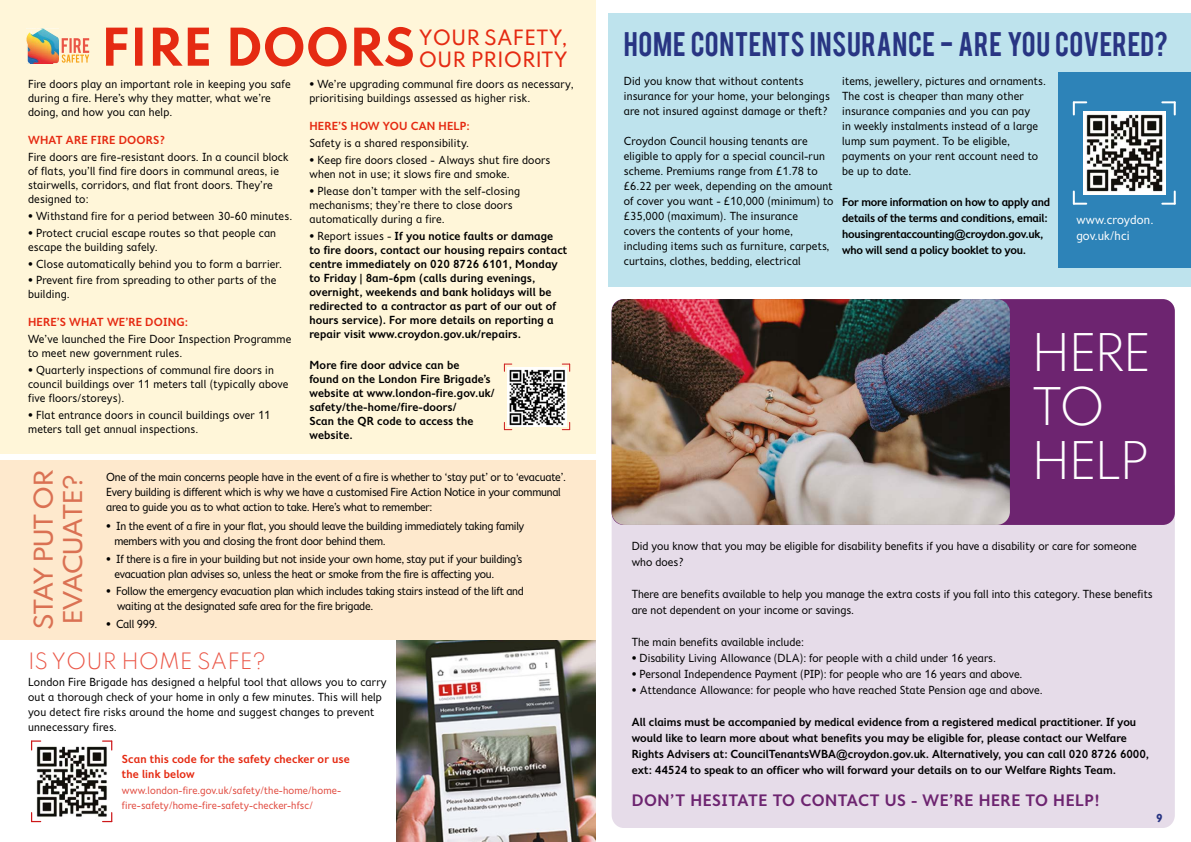
<style>
.page{position:relative;width:1191px;height:842px;background:#fff}
.page>*{position:absolute;margin:0;border:0;box-sizing:border-box;transform-origin:0 0}
.t1{font:300 46px/54px "Spartan";letter-spacing:-.07em;color:#fff}
.t2{font:26.8px "Bebas";letter-spacing:.02em;color:#283583}
.t3{font:500 23px/29px "Spartan";letter-spacing:-.06em;color:#da7153;scale:1.07 1}
.t4{font:300 20px "Spartan";color:#ea5546}
.t5{font:500 18.7px/22.4px "Spartan";color:#e52a12}
.t6{font:600 17px "Fiendstar";letter-spacing:.02em;color:#6d2470}
.t7{font:13px/16px "Fiendstar";color:#fff}
.t8{font:12px/15px "Fiendstar";letter-spacing:-.01em;color:#000}
.t9{font:600 12px/14px "Fiendstar";letter-spacing:-.01em;color:#000}
.t10{font:12px/15px "Fiendstar";letter-spacing:-.03em;color:#000}
.t11{font:600 12px/16px "Fiendstar";letter-spacing:-.03em;color:#000}
.t12{font:600 12px/15px "Fiendstar";color:#e52a12}
.t13{font:700 12px "Fiendstar";color:#283583}
.t14{font:11px/15px "Fiendstar";color:#e14a3f}
.s1{font-weight:400}
</style>
<div class="page">
<img style="left:397px;top:639px;width:198px;height:203px">
<div style="left:611px;top:516px;width:563px;height:312px;background:#e6dce9"></div>
<div style="left:611px;top:299px;width:563px;height:226px;background:#6d2470;border-radius:12px"></div>
<img style="left:611px;top:299px;width:399px;height:226px">
<div style="left:609px;top:13px;width:582px;height:273px;background:#bee3ed"></div>
<div style="left:1058px;top:73px;width:133px;height:195px;background:#2d83b8"></div>
<div style="left:0;top:0;width:595px;height:454px;background:#fff6d9"></div>
<div style="left:0;top:460px;width:595px;height:179px;background:#fee9cd"></div>
<svg style="left:26px;top:28px;width:63px;height:36px"></svg>
<svg style="left:106px;top:27px;width:307px;height:39px"></svg>
<img style="left:1083px;top:112px;width:82px;height:82px">
<svg style="left:1072px;top:101px;width:14px;height:14px"></svg>
<svg style="left:1162px;top:101px;width:13px;height:14px"></svg>
<svg style="left:1162px;top:191px;width:13px;height:14px"></svg>
<svg style="left:1072px;top:191px;width:14px;height:14px"></svg>
<img style="left:36px;top:746px;width:71px;height:71px">
<svg style="left:31px;top:740px;width:10px;height:10px"></svg>
<svg style="left:103px;top:740px;width:9px;height:10px"></svg>
<svg style="left:103px;top:813px;width:9px;height:9px"></svg>
<svg style="left:31px;top:813px;width:10px;height:9px"></svg>
<svg style="left:504px;top:364px;width:8px;height:7px"></svg>
<svg style="left:562px;top:364px;width:8px;height:7px"></svg>
<svg style="left:562px;top:422px;width:8px;height:8px"></svg>
<svg style="left:504px;top:422px;width:8px;height:8px"></svg>
<img style="left:508px;top:368px;width:58px;height:58px">
<p class="t8" style="left:28px;top:77px;width:264px;line-height:14px">Fire doors play an important role in keeping you safe during a fire. Here’s why they matter, what we’re doing, and how you can help.</p>
<p class="t12" style="left:28px;top:133px;width:138px">WHAT ARE FIRE DOORS?</p>
<p class="t8" style="left:28px;top:150px;width:262px;line-height:14px">Fire doors are fire-resistant doors. In a council block of flats, you’ll find fire doors in communal areas, ie stairwells, corridors, and flat front doors. They’re designed to:</p>
<p class="t8" style="left:28px;top:208px;width:266px">• Withstand fire for a period between 30-60 minutes.</p>
<p class="t8" style="left:28px;top:226px;width:250px;line-height:14px">• Protect crucial escape routes so that people can escape the building safely.</p>
<p class="t8" style="left:28px;top:256px;width:255px">• Close automatically behind you to form a barrier.</p>
<p class="t8" style="left:28px;top:273px;width:250px;line-height:14px">• Prevent fire from spreading to other parts of the building.</p>
<p class="t12" style="left:28px;top:315px;width:162px">HERE’S WHAT WE’RE DOING:</p>
<p class="t8" style="left:28px;top:332px;width:265px;line-height:14px">We’ve launched the Fire Door Inspection Programme to meet new government rules.</p>
<p class="t8" style="left:28px;top:363px;width:262px;line-height:14px">• Quarterly inspections of communal fire doors in council buildings over 11 meters tall (typically above five floors/storeys).</p>
<p class="t8" style="left:28px;top:408px;width:244px;line-height:14px">• Flat entrance doors in council buildings over 11 meters tall get annual inspections.</p>
<h3 class="t5" style="left:419px;top:25px;width:151px">YOUR SAFETY,<br>OUR PRIORITY</h3>
<p class="t8" style="left:309px;top:77px;width:266px;line-height:14px">• We’re upgrading communal fire doors as necessary, prioritising buildings assessed as higher risk.</p>
<p class="t12" style="left:309px;top:119px;width:162px">HERE’S HOW YOU CAN HELP:</p>
<p class="t8" style="left:309px;top:136px;width:161px">Safety is a shared responsibility.</p>
<p class="t8" style="left:309px;top:153px;width:243px;line-height:14px">• Keep fire doors closed - Always shut fire doors when not in use; it slows fire and smoke.</p>
<p class="t8" style="left:309px;top:184px;width:212px;line-height:14px">• Please don’t tamper with the self-closing mechanisms; they’re there to close doors automatically during a fire.</p>
<p class="t9" style="left:309px;top:229px;width:259px"><span class="s1">• Report issues -</span> If you notice faults or damage to fire doors, contact our housing repairs contact centre immediately on 020 8726 6101, Monday to Friday | 8am-6pm (calls during evenings, overnight, weekends and bank holidays will be redirected to a contractor as part of our out of hours service). For more details on reporting a repair visit www.croydon.gov.uk/repairs.</p>
<p class="t9" style="left:309px;top:357px;width:187px">More fire door advice can be<br>found on the London Fire Brigade’s website at www.london-fire.gov.uk/ safety/the-home/fire-doors/<br>Scan the QR code to access the website.</p>
<h3 class="t3" style="left:29px;top:630px;width:151px;rotate:-90deg">STAY PUT OR<br>EVACUATE?</h3>
<p class="t10" style="left:106px;top:469px;width:461px">One of the main concerns people have in the event of a fire is whether to ‘stay put’ or to ‘evacuate’.<br>Every building is different which is why we have a customised Fire Action Notice in your communal area to guide you as to what action to take. Here’s what to remember:</p>
<p class="t10" style="left:114px;top:518px;width:412px;text-indent:-8px">• In the event of a fire in your flat, you should leave the building immediately taking family members with you and closing the front door behind them.</p>
<p class="t10" style="left:114px;top:551px;width:409px;text-indent:-8px">• If there is a fire in your building but not inside your own home, stay put if your building’s evacuation plan advises so, unless the heat or smoke from the fire is affecting you.</p>
<p class="t10" style="left:117px;top:584px;width:408px;text-indent:-11px">• Follow the emergency evacuation plan which includes taking stairs instead of the lift and waiting at the designated safe area for the fire brigade.</p>
<p class="t8" style="left:106px;top:617px;width:53px">• Call 999.</p>
<h3 class="t4" style="left:28px;top:646px;width:240px">IS YOUR HOME SAFE?</h3>
<p class="t8" style="left:28px;top:675px;width:360px">London Fire Brigade has designed a helpful tool that allows you to carry out a thorough check of your home in only a few minutes. This will help you detect fire risks around the home and suggest changes to prevent unnecessary fires.</p>
<p class="t12" style="left:122px;top:751px;width:229px">Scan this code for the safety checker or use the link below</p>
<p class="t14" style="left:122px;top:783px;width:221px">www.london-fire.gov.uk/safety/the-home/home&shy;fire-safety/home-fire-safety-checker-hfsc/</p>
<h2 class="t2" style="left:624px;top:24px;width:546px">HOME CONTENTS INSURANCE - ARE YOU COVERED?</h2>
<p class="t8" style="left:624px;top:73px;width:208px">Did you know that without contents insurance for your home, your belongings are not insured against damage or theft?</p>
<p class="t8" style="left:624px;top:133px;width:211px">Croydon Council housing tenants are eligible to apply for a special council-run scheme. Premiums range from £1.78 to £6.22 per week, depending on the amount of cover you want - £10,000 (minimum) to £35,000 (maximum). The insurance<br>covers the contents of your home, including items such as furniture, carpets, curtains, clothes, bedding, electrical</p>
<p class="t8" style="left:842px;top:73px;width:205px">items, jewellery, pictures and ornaments.<br>The cost is cheaper than many other insurance companies and you can pay<br>in weekly instalments instead of a large lump sum payment. To be eligible, payments on your rent account need to be up to date.</p>
<p class="t11" style="left:842px;top:193px;width:209px">For more information on how to apply and details of the terms and conditions, email: housingrentaccounting@croydon.gov.uk, who will send a policy booklet to you.</p>
<p class="t7" style="left:1076px;top:211px;width:79px">www.croydon. gov.uk/hci</p>
<h1 class="t1" style="left:1031px;top:324px;width:122px">HERE<br>TO<br>HELP</h1>
<p class="t8" style="left:631px;top:538px;width:507px;line-height:16px">Did you know that you may be eligible for disability benefits if you have a disability or care for someone who does?</p>
<p class="t8" style="left:631px;top:586px;width:523px;line-height:16px">There are benefits available to help you manage the extra costs if you fall into this category. These benefits are not dependent on your income or savings.</p>
<p class="t8" style="left:631px;top:634px;width:174px">The main benefits available include:</p>
<p class="t8" style="left:631px;top:650px;width:366px">• Disability Living Allowance (DLA): for people with a child under 16 years.</p>
<p class="t8" style="left:631px;top:666px;width:392px">• Personal Independence Payment (PIP): for people who are 16 years and above.</p>
<p class="t8" style="left:631px;top:682px;width:412px">• Attendance Allowance: for people who have reached State Pension age and above.</p>
<p class="t9" style="left:631px;top:714px;width:519px;line-height:16px">All claims must be accompanied by medical evidence from a registered medical practitioner. If you would like to learn more about what benefits you may be eligible for, please contact our Welfare Rights Advisers at: CouncilTenantsWBA@croydon.gov.uk. Alternatively, you can call 020 8726 6000, ext: 44524 to speak to an officer who will forward your details on to our Welfare Rights Team.</p>
<h3 class="t6" style="left:631px;top:791px;width:469px">DON’T HESITATE TO CONTACT US - WE’RE HERE TO HELP!</h3>
<p class="t13" style="left:1156px;top:811px;width:8px">9</p>
</div>
